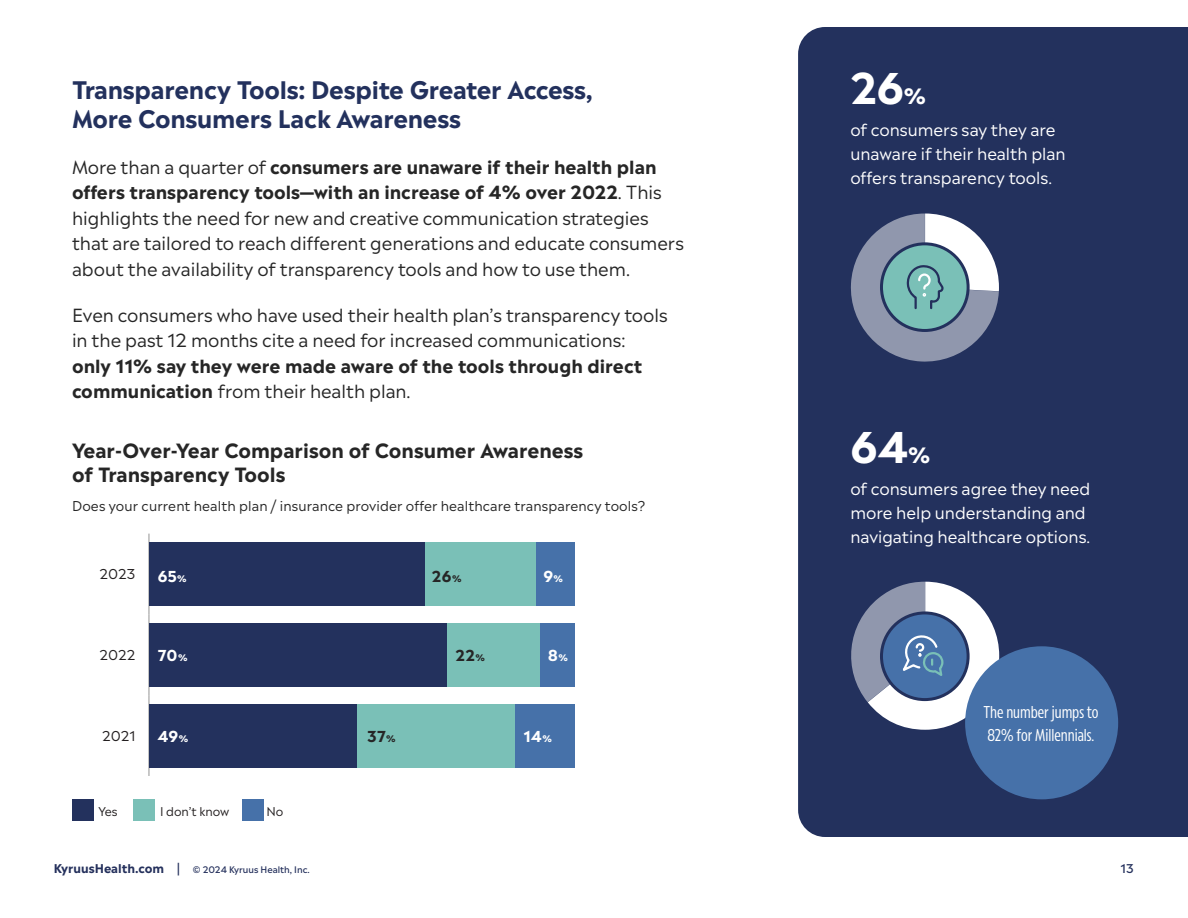
<style>
.page{position:relative;width:1188px;height:918px;background:#fff}
.page>*{position:absolute;margin:0;border:0;box-sizing:border-box;transform-origin:0 0}
.Number_Sidebar{font:700 42px "Madera";color:#fff}
.Heading_1{font:700 24px/28.8px "Madera";letter-spacing:-.01em;color:#23315d}
.Graph_title{font:700 19.5px/23.4px "Madera";color:#262626}
.Body_text_12{font:18px/25.5px "Madera";color:#262626}
.Body_Text_12_white{font:16.5px/24px "Madera";color:#fff}
.Body_Text_12_white-2{font:condensed 16.2px/23px "Madera";color:#fff}
.t1{font:700 15px "Madera";letter-spacing:.02em;color:#fff}
.t2{font:700 15px "Madera";color:#262626}
.question_graph{font:13.5px "Madera";letter-spacing:.01em;color:#262626}
.Body{font:13.5px "Madera";color:#231f20}
.Body-2{font:12px "Madera";color:#231f20}
.t3{font:500 12px "Madera";color:#24305c}
.t4{font:500 9px "Madera";color:#24305c}
.s1{font-weight:700}
.s2{font-size:9px}
.s3{font-size:21px}
.s4{font-weight:700;font-size:12px}
.s5{font-size:12px}
</style>
<div class="page">
<div style="left:798px;top:27px;width:390px;height:810px;background:#23315d"></div>
<div style="left:965px;top:646px;width:153px;height:153px;background:#4671a9;border-radius:50%"></div>
<hr style="left:149px;top:534px;width:1px;height:80px;background:#939393">
<hr style="left:149px;top:614px;width:1px;height:81px;background:#939393">
<hr style="left:149px;top:695px;width:1px;height:81px;background:#939393">
<div style="left:149px;top:542px;width:277px;height:64px;background:#23315d"></div>
<div style="left:426px;top:542px;width:110px;height:64px;background:#7ac0b7"></div>
<div style="left:536px;top:542px;width:39px;height:64px;background:#4671a9"></div>
<div style="left:149px;top:623px;width:298px;height:64px;background:#23315d"></div>
<div style="left:447px;top:623px;width:94px;height:64px;background:#7ac0b7"></div>
<div style="left:541px;top:623px;width:34px;height:64px;background:#4671a9"></div>
<div style="left:149px;top:704px;width:209px;height:63px;background:#23315d"></div>
<div style="left:358px;top:704px;width:157px;height:63px;background:#7ac0b7"></div>
<div style="left:515px;top:704px;width:60px;height:63px;background:#4671a9"></div>
<div style="left:72px;top:800px;width:21px;height:21px;background:#23315d"></div>
<div style="left:133px;top:800px;width:22px;height:21px;background:#7ac0b7"></div>
<div style="left:243px;top:800px;width:21px;height:21px;background:#4671a9"></div>
<svg style="left:849px;top:214px;width:150px;height:149px;background:#7a91a3"></svg>
<svg style="left:850px;top:582px;width:149px;height:148px"></svg>
<p class="Heading_1" style="left:72px;top:75px;width:522px">Transparency Tools: Despite Greater Access,<br>More Consumers Lack Awareness</p>
<p class="Body_text_12" style="left:72px;top:154px;width:613px">More than a quarter of <span class="s1">consumers are unaware if their health plan offers transparency tools—with an increase of 4% over 2022</span>. This highlights the need for new and creative communication strategies that are tailored to reach different generations and educate consumers about the availability of transparency tools and how to use them.</p>
<p class="Body_text_12" style="left:72px;top:301px;width:597px">Even consumers who have used their health plan’s transparency tools in the past 12 months cite a need for increased communications: <span class="s1">only 11% say they were made aware of the tools through direct communication</span> from their health plan.</p>
<p class="Graph_title" style="left:72px;top:438px;width:513px">Year-Over-Year Comparison of Consumer Awareness of Transparency Tools</p>
<p class="question_graph" style="left:72px;top:496px;width:575px">Does your current health plan / insurance provider offer healthcare transparency tools?</p>
<p class="Body" style="left:100px;top:564px;width:37px">2023</p>
<p class="t1" style="left:158px;top:565px;width:31px">65<span class="s2">%</span></p>
<p class="t2" style="left:432px;top:565px;width:31px">26<span class="s2">%</span></p>
<p class="t1" style="left:543px;top:565px;width:21px">9<span class="s2">%</span></p>
<p class="Body" style="left:100px;top:645px;width:37px">2022</p>
<p class="t1" style="left:158px;top:644px;width:31px">70<span class="s2">%</span></p>
<p class="t2" style="left:455px;top:644px;width:31px">22<span class="s2">%</span></p>
<p class="t1" style="left:548px;top:644px;width:22px">8<span class="s2">%</span></p>
<p class="Body" style="left:102px;top:726px;width:35px">2021</p>
<p class="t1" style="left:158px;top:725px;width:32px">49<span class="s2">%</span></p>
<p class="t2" style="left:367px;top:725px;width:30px">37<span class="s2">%</span></p>
<p class="t1" style="left:524px;top:725px;width:30px">14<span class="s2">%</span></p>
<p class="Body-2" style="left:99px;top:803px;width:21px">Yes</p>
<p class="Body-2" style="left:160px;top:803px;width:71px">I don’t know</p>
<p class="Body-2" style="left:266px;top:803px;width:18px">No</p>
<p class="Number_Sidebar" style="left:850px;top:56px;width:77px">26<span class="s3">%</span></p>
<p class="Body_Text_12_white" style="left:850px;top:117px;width:217px">of consumers say they are unaware if their health plan offers transparency tools.</p>
<p class="Number_Sidebar" style="left:850px;top:415px;width:82px">64<span class="s3">%</span></p>
<p class="Body_Text_12_white" style="left:850px;top:477px;width:242px">of consumers agree they need more help understanding and navigating healthcare options.</p>
<p class="Body_Text_12_white-2" style="left:983px;top:700px;width:117px">The number jumps to<br>82% for Millennials.</p>
<p class="t4" style="left:54px;top:863px;width:257px"><span class="s4">KyruusHealth.com</span> <span class="s5">|</span> © 2024 Kyruus Health, Inc.</p>
<p class="t3" style="left:1121px;top:860px;width:15px">13</p>
</div>
